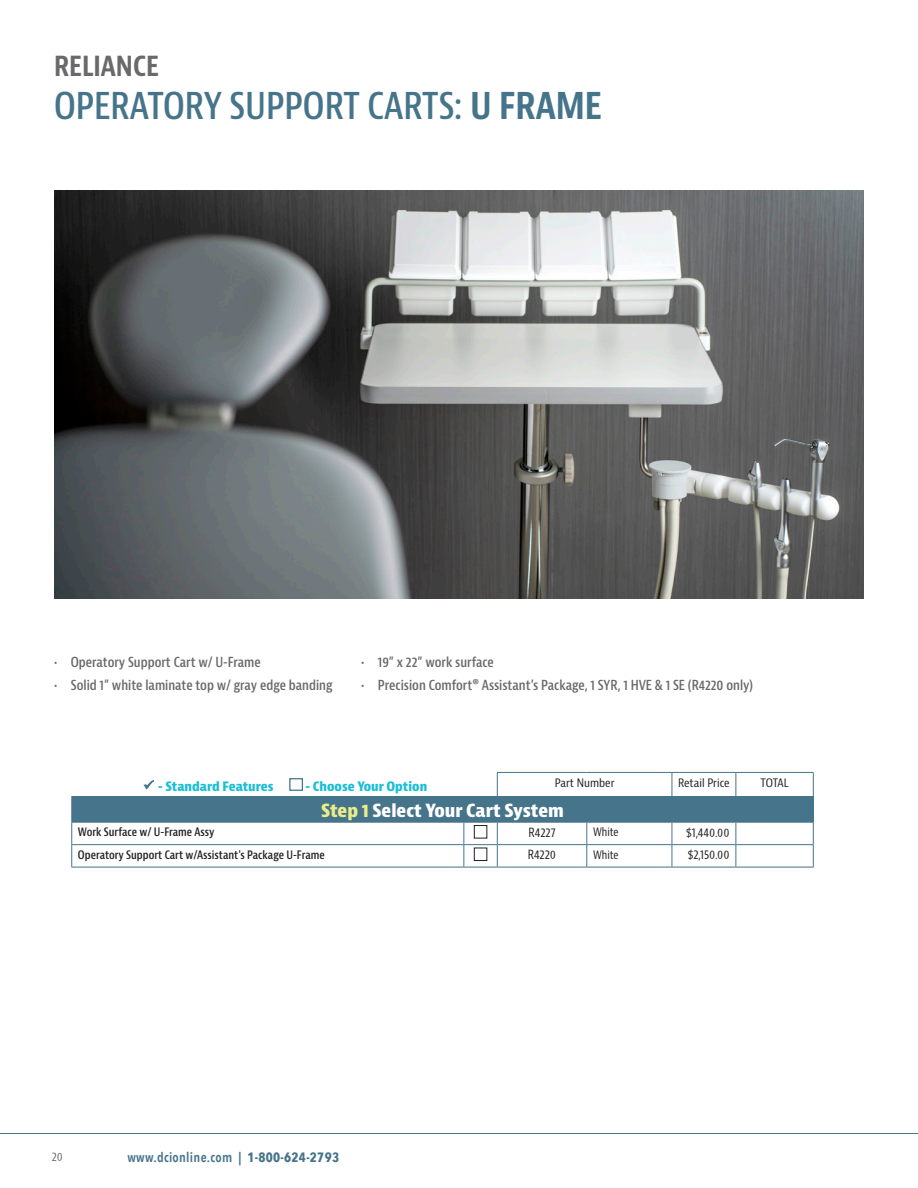
<style>
.page{position:relative;width:918px;height:1188px;background:#fff}
.page>*{position:absolute;margin:0;border:0;box-sizing:border-box;transform-origin:0 0}
.t1{font:600 condensed 36px "Bernina Sans";color:#46748a}
.t2{font:700 condensed 27px "Bernina Sans";color:#69696c}
.t3{font:800 condensed 17.7px "Bernina Sans";color:#fff;scale:1.08 1}
.t4{font:600 condensed 13.5px "Bernina Sans";color:#69696c}
.t5{font:600 13.5px "Avenir Next Condensed";letter-spacing:.02em;color:#46748a}
.t6{font:800 condensed 12.6px "Bernina Sans";color:#1cbed7;scale:1.08 1}
.t7{font:condensed 12.3px "Bernina Sans";letter-spacing:-.005em;color:#231f20}
.t8{font:condensed 12px "Bernina Sans";color:#69696c}
.t9{font:600 condensed 11.4px "Bernina Sans";color:#231f20}
.t10{font:condensed 11.4px "Bernina Sans";color:#231f20;scale:1.08 1}
.t11{font:condensed 11.4px "Bernina Sans";color:#231f20}
.s1{font-weight:700}
.s2{color:#ebed8a}
</style>
<div class="page">
<svg style="left:72px;top:772px;width:741px;height:95px"></svg>
<div style="left:72px;top:797px;width:741px;height:25px;background:#46748a"></div>
<hr style="left:71px;top:822px;width:393px;height:1px;background:#46748a">
<hr style="left:464px;top:822px;width:33px;height:1px;background:#46748a">
<hr style="left:497px;top:822px;width:90px;height:1px;background:#46748a">
<hr style="left:587px;top:822px;width:85px;height:1px;background:#46748a">
<hr style="left:672px;top:822px;width:64px;height:1px;background:#46748a">
<hr style="left:736px;top:822px;width:78px;height:1px;background:#46748a">
<hr style="left:71px;top:844px;width:393px;height:1px;background:#46748a">
<hr style="left:464px;top:844px;width:33px;height:1px;background:#46748a">
<svg style="left:464px;top:823px;width:1px;height:44px"></svg>
<svg style="left:497px;top:823px;width:1px;height:44px"></svg>
<hr style="left:497px;top:844px;width:90px;height:1px;background:#46748a">
<svg style="left:586px;top:823px;width:1px;height:44px"></svg>
<hr style="left:587px;top:844px;width:85px;height:1px;background:#46748a">
<svg style="left:672px;top:823px;width:1px;height:44px"></svg>
<hr style="left:672px;top:844px;width:64px;height:1px;background:#46748a">
<svg style="left:736px;top:823px;width:1px;height:44px"></svg>
<hr style="left:736px;top:844px;width:78px;height:1px;background:#46748a">
<svg style="left:813px;top:823px;width:1px;height:44px"></svg>
<hr style="left:71px;top:867px;width:393px;height:1px;background:#46748a">
<hr style="left:464px;top:867px;width:33px;height:1px;background:#46748a">
<hr style="left:497px;top:867px;width:90px;height:1px;background:#46748a">
<hr style="left:587px;top:867px;width:85px;height:1px;background:#46748a">
<hr style="left:672px;top:867px;width:64px;height:1px;background:#46748a">
<hr style="left:736px;top:867px;width:78px;height:1px;background:#46748a">
<svg style="left:71px;top:797px;width:1px;height:70px"></svg>
<hr style="left:71px;top:796px;width:393px;height:1px;background:#46748a">
<hr style="left:464px;top:796px;width:33px;height:1px;background:#46748a">
<hr style="left:497px;top:796px;width:90px;height:1px;background:#46748a">
<hr style="left:587px;top:796px;width:85px;height:1px;background:#46748a">
<hr style="left:672px;top:796px;width:64px;height:1px;background:#46748a">
<hr style="left:736px;top:796px;width:78px;height:1px;background:#46748a">
<svg style="left:497px;top:773px;width:1px;height:23px"></svg>
<hr style="left:497px;top:772px;width:90px;height:1px;background:#46748a">
<hr style="left:587px;top:772px;width:85px;height:1px;background:#46748a">
<svg style="left:672px;top:773px;width:1px;height:23px"></svg>
<hr style="left:672px;top:772px;width:64px;height:1px;background:#46748a">
<svg style="left:736px;top:773px;width:1px;height:23px"></svg>
<hr style="left:736px;top:772px;width:78px;height:1px;background:#46748a">
<svg style="left:813px;top:773px;width:1px;height:23px"></svg>
<div style="left:142px;top:778px;width:14px;height:13px;background:#fff"></div>
<div style="left:289px;top:778px;width:14px;height:13px;background:#fff;border:1px solid #46748a"></div>
<div style="left:474px;top:825px;width:13px;height:13px;border:1px solid #231f20"></div>
<div style="left:474px;top:848px;width:13px;height:13px;border:1px solid #231f20"></div>
<img style="left:54px;top:191px;width:810px;height:407px">
<svg style="left:144px;top:780px;width:10px;height:10px"></svg>
<hr style="left:0;top:1133px;width:918px;height:1px;background:#46748a">
<p class="t2" style="left:54px;top:49px;width:107px">RELIANCE</p>
<p class="t1" style="left:54px;top:84px;width:550px">OPERATORY SUPPORT CARTS: <span class="s1">U FRAME</span></p>
<p class="t4" style="left:54px;top:654px;width:208px">• Operatory Support Cart w/ U-Frame</p>
<p class="t4" style="left:54px;top:676px;width:280px">• Solid 1” white laminate top w/ gray edge banding</p>
<p class="t4" style="left:361px;top:654px;width:134px">• 19” x 22” work surface</p>
<p class="t4" style="left:361px;top:677px;width:393px">• Precision Comfort® Assistant’s Package, 1 SYR, 1 HVE &amp; 1 SE (R4220 only)</p>
<p class="t6" style="left:158px;top:779px;width:108px">- Standard Features</p>
<p class="t6" style="left:306px;top:779px;width:114px">- Choose Your Option</p>
<p class="t10" style="left:555px;top:776px;width:57px">Part Number</p>
<p class="t10" style="left:678px;top:776px;width:49px">Retail Price</p>
<p class="t10" style="left:761px;top:776px;width:27px">TOTAL</p>
<p class="t3" style="left:321px;top:799px;width:226px"><span class="s2">Step 1</span> Select Your Cart System</p>
<p class="t9" style="left:78px;top:825px;width:138px">Work Surface w/ U-Frame Assy</p>
<p class="t7" style="left:529px;top:825px;width:28px">R4227</p>
<p class="t11" style="left:593px;top:825px;width:27px">White</p>
<p class="t7" style="left:686px;top:825px;width:45px">$1,440.00</p>
<p class="t9" style="left:78px;top:848px;width:248px">Operatory Support Cart w/Assistant's Package U-Frame</p>
<p class="t7" style="left:528px;top:847px;width:30px">R4220</p>
<p class="t11" style="left:593px;top:848px;width:27px">White</p>
<p class="t7" style="left:688px;top:847px;width:43px">$2,150.00</p>
<p class="t8" style="left:52px;top:1149px;width:13px">20</p>
<p class="t5" style="left:127px;top:1146px;width:213px">www.dcionline.com | <span class="s1">1-800-624-2793</span></p>
</div>
